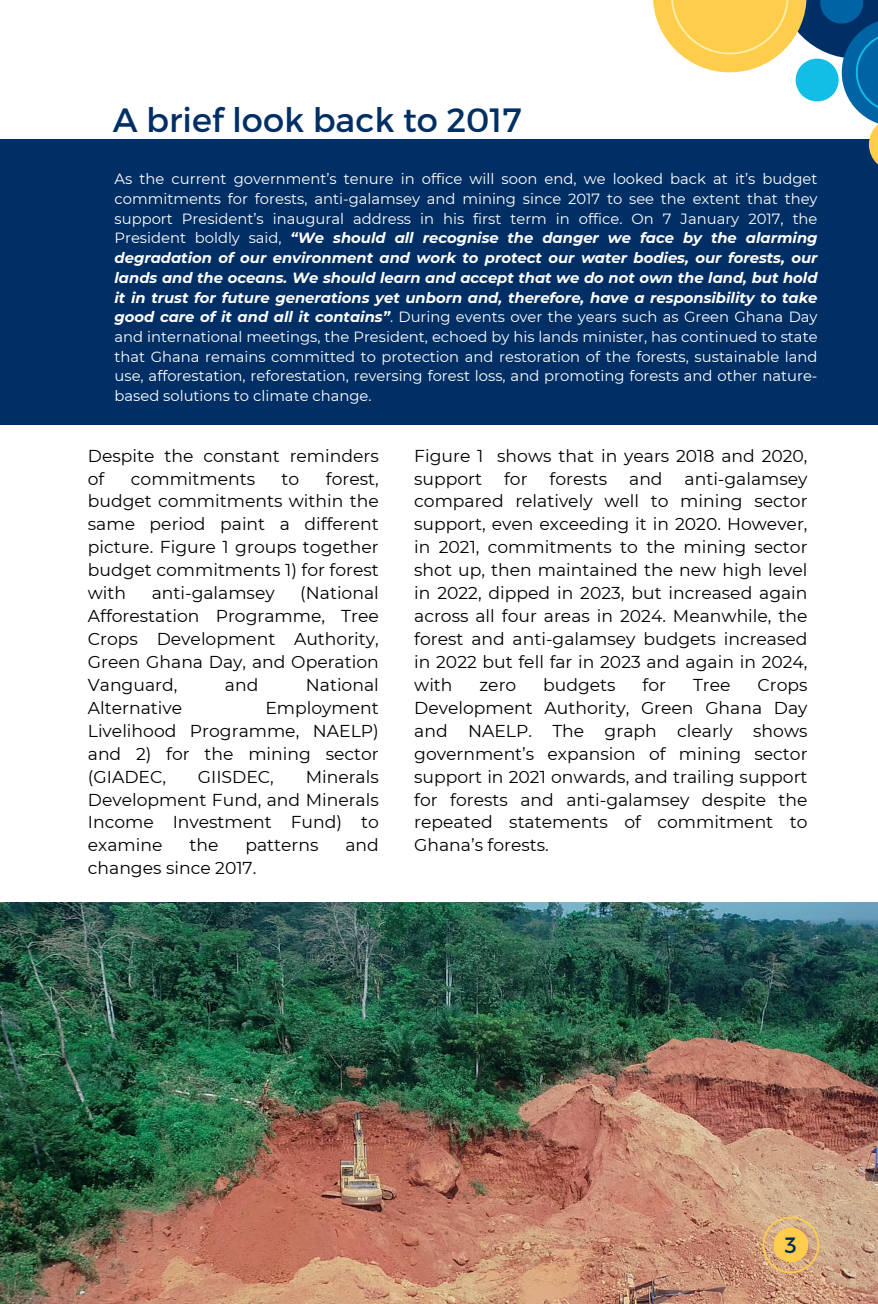
<style>
.page{position:relative;width:878px;height:1304px;background:#fff}
.page>*{position:absolute;margin:0;border:0;box-sizing:border-box;transform-origin:0 0}
.t1{font:33.6px "Montserrat";color:#002f65}
.t2{font:22.2px "Montserrat";color:#002961}
.t3{font:17.2px/23px "Montserrat";color:#000;text-align:justify}
.t4{font:14.8px/19.6px "Montserrat";color:#fff;text-align:justify}
.s1{font-weight:700;font-style:italic}
</style>
<div class="page">
<div style="left:0;top:139px;width:878px;height:286px;background:#002f65"></div>
<svg style="left:653px;top:0;width:225px;height:165px"></svg>
<img style="left:0;top:902px;width:878px;height:401px">
<svg style="left:763px;top:1216px;width:56px;height:57px;background:#e2b670"></svg>
<h2 class="t1" style="left:113px;top:98px;width:410px">A brief look back to 2017</h2>
<p class="t4" style="left:115px;top:169px;width:704px">As the current government’s tenure in office will soon end, we looked back at it’s budget commitments for forests, anti-galamsey and mining since 2017 to see the extent that they support President’s inaugural address in his first term in office. On 7 January 2017, the President boldly said, <span class="s1">“We should all recognise the danger we face by the alarming degradation of our environment and work to protect our water bodies, our forests, our lands and the oceans. We should learn and accept that we do not own the land, but hold it in trust for future generations yet unborn and, therefore, have a responsibility to take good care of it and all it contains”</span>. During events over the years such as Green Ghana Day and international meetings, the President, echoed by his lands minister, has continued to state that Ghana remains committed to protection and restoration of the forests, sustainable land use, afforestation, reforestation, reversing forest loss, and promoting forests and other nature&shy;based solutions to climate change.</p>
<p class="t3" style="left:88px;top:444px;width:292px">Despite the constant reminders of</p>
<p class="t3" style="left:88px;top:467px;width:292px;text-indent:238px">forest, budget commitments within the same period paint a different picture. Figure 1 groups together budget commitments 1) for forest with</p>
<p class="t3" style="left:131px;top:467px;width:126px">commitments</p>
<p class="t3" style="left:282px;top:467px;width:19px">to</p>
<p class="t3" style="left:88px;top:581px;width:292px;text-indent:212px">(National Afforestation Programme, Tree Crops Development Authority, Green Ghana Day, and Operation Vanguard,</p>
<p class="t3" style="left:152px;top:581px;width:124px">anti-galamsey</p>
<p class="t3" style="left:225px;top:673px;width:35px">and</p>
<p class="t3" style="left:306px;top:673px;width:74px">National</p>
<p class="t3" style="left:88px;top:696px;width:96px">Alternative</p>
<p class="t3" style="left:88px;top:696px;width:292px;text-indent:178px">Employment Livelihood Programme, NAELP) and 2) for the mining sector (GIADEC,</p>
<p class="t3" style="left:88px;top:765px;width:292px;text-indent:218px">Minerals Development Fund, and Minerals Income Investment Fund) to examine</p>
<p class="t3" style="left:198px;top:765px;width:77px">GIISDEC,</p>
<p class="t3" style="left:189px;top:833px;width:31px">the</p>
<p class="t3" style="left:245px;top:833px;width:75px">patterns</p>
<p class="t3" style="left:345px;top:833px;width:35px">and</p>
<p class="t3" style="left:88px;top:856px;width:170px">changes since 2017.</p>
<h2 class="t3" style="left:414px;top:444px;width:395px">Figure 1 shows that in years 2018 and 2020, support</h2>
<h2 class="t3" style="left:504px;top:467px;width:25px">for</h2>
<h2 class="t3" style="left:550px;top:467px;width:59px">forests</h2>
<h2 class="t3" style="left:629px;top:467px;width:35px">and</h2>
<h2 class="t3" style="left:414px;top:467px;width:395px;text-indent:270px">anti-galamsey compared relatively well to mining sector support, even exceeding it in 2020. However, in 2021, commitments to the mining sector shot up, then maintained the new high level in 2022, dipped in 2023, but increased again across all four areas in 2024. Meanwhile, the forest and anti-galamsey budgets increased in 2022 but fell far in 2023 and again in 2024, with</h2>
<h2 class="t3" style="left:479px;top:673px;width:38px">zero</h2>
<h2 class="t3" style="left:543px;top:673px;width:74px">budgets</h2>
<h2 class="t3" style="left:643px;top:673px;width:25px">for</h2>
<h2 class="t3" style="left:693px;top:673px;width:39px">Tree</h2>
<h2 class="t3" style="left:414px;top:673px;width:395px;text-indent:343px">Crops Development Authority, Green Ghana Day and NAELP. The graph clearly shows government’s expansion of mining sector support in 2021 onwards, and trailing support for forests and anti-galamsey despite the repeated statements of commitment to Ghana’s forests.</h2>
<p class="t2" style="left:785px;top:1230px;width:13px">3</p>
</div>
